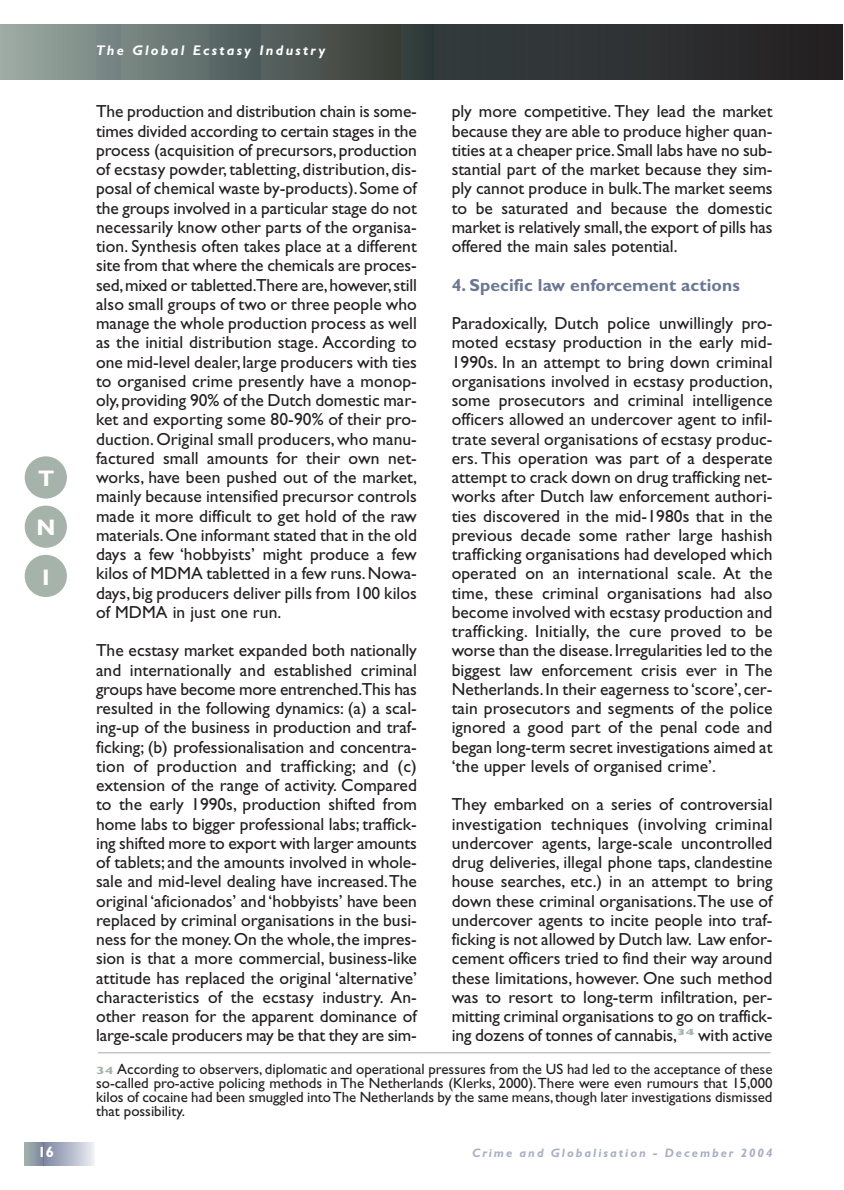
<style>
.page{position:relative;width:844px;height:1190px;background:#fff}
.page>*{position:absolute;margin:0;border:0;box-sizing:border-box;transform-origin:0 0}
.t1{font:700 22.57px/49.4px "Gill Sans";color:#fff;text-align:justify}
.t2{font:17.5px/19.2px "Gill Sans";letter-spacing:-.005em;color:#231f20;text-align:justify}
.t3{font:700 17.5px "Gill Sans";letter-spacing:.005em;color:#6c7794}
.t4{font:14.88px/14px "Gill Sans";color:#231f20;text-align:justify}
.t5{font:700 14.88px "Gill Sans";color:#fff}
.t6{font:italic 700 14px "Gill Sans";letter-spacing:.16em;color:#fff}
.t7{font:italic 700 12.25px "Gill Sans";letter-spacing:.16em;color:#a9afc3}
.s1{font-weight:700;font-size:10.5px;color:#a5b3ab}
</style>
<div class="page">
<div style="left:25px;top:456px;width:42px;height:43px;background:#a5b3ab;border-radius:50%"></div>
<div style="left:25px;top:506px;width:42px;height:42px;background:#a5b3ab;border-radius:50%"></div>
<div style="left:25px;top:555px;width:42px;height:42px;background:#a5b3ab;border-radius:50%"></div>
<div style="left:0;top:25px;width:434px;height:54px;background:linear-gradient(to right,#97a7a2,#2c3330)"></div>
<div style="left:434px;top:25px;width:408px;height:54px;background:linear-gradient(to right,#353d3f,#252122)"></div>
<div style="left:47px;top:1142px;width:47px;height:23px;background:linear-gradient(to right,#838ca7,#ecedf2)"></div>
<svg style="left:25px;top:1142px;width:22px;height:23px"></svg>
<hr style="left:98px;top:1053px;width:672px;height:1px;background:#a2adae">
<p class="t1" style="left:36px;top:456px;width:21px">T N I</p>
<p class="t6" style="left:96px;top:46px;width:231px">The Global Ecstasy Industry</p>
<p class="t2" style="left:96px;top:104px;width:322px">The production and distribution chain is some&shy;times divided according to certain stages in the process (acquisition of precursors,production of ecstasy powder,tabletting,distribution,dis&shy;posal of chemical waste by-products).Some of the groups involved in a particular stage do not necessarily know other parts of the organisa&shy;tion. Synthesis often takes place at a different site from that where the chemicals are proces&shy;sed,mixed or tabletted.There are,however,still also small groups of two or three people who manage the whole production process as well as the initial distribution stage. According to one mid-level dealer,large producers with ties to organised crime presently have a monop&shy;oly,providing 90% of the Dutch domestic mar&shy;ket and exporting some 80-90% of their pro&shy;duction. Original small producers, who manu&shy;factured small amounts for their own net&shy;works, have been pushed out of the market, mainly because intensified precursor controls made it more difficult to get hold of the raw materials.One informant stated that in the old days a few ‘hobbyists’ might produce a few kilos of MDMA tabletted in a few runs.Nowa&shy;days,big producers deliver pills from 100 kilos of MDMA in just one run.</p>
<p class="t2" style="left:96px;top:643px;width:322px">The ecstasy market expanded both nationally and internationally and established criminal groups have become more entrenched.This has resulted in the following dynamics: (a) a scal&shy;ing-up of the business in production and traf&shy;ficking; (b) professionalisation and concentra&shy;tion of production and trafficking; and (c) extension of the range of activity. Compared to the early 1990s, production shifted from home labs to bigger professional labs; traffick&shy;ing shifted more to export with larger amounts of tablets; and the amounts involved in whole&shy;sale and mid-level dealing have increased.The original ‘aficionados’ and ‘hobbyists’ have been replaced by criminal organisations in the busi&shy;ness for the money.On the whole,the impres&shy;sion is that a more commercial, business-like attitude has replaced the original ‘alternative’ characteristics of the ecstasy industry. An&shy;other reason for the apparent dominance of large-scale producers may be that they are sim-</p>
<p class="t2" style="left:451px;top:104px;width:322px">ply more competitive. They lead the market because they are able to produce higher quan&shy;tities at a cheaper price.Small labs have no sub&shy;stantial part of the market because they sim&shy;ply cannot produce in bulk.The market seems to be saturated and because the domestic market is relatively small,the export of pills has offered the main sales potential.</p>
<p class="t3" style="left:451px;top:279px;width:289px">4. Specific law enforcement actions</p>
<p class="t2" style="left:451px;top:315px;width:322px">Paradoxically, Dutch police unwillingly pro&shy;moted ecstasy production in the early mid-1990s. In an attempt to bring down criminal organisations involved in ecstasy production, some prosecutors and criminal intelligence officers allowed an undercover agent to infil&shy;trate several organisations of ecstasy produc&shy;ers. This operation was part of a desperate attempt to crack down on drug trafficking net&shy;works after Dutch law enforcement authori&shy;ties discovered in the mid-1980s that in the previous decade some rather large hashish trafficking organisations had developed which operated on an international scale. At the time, these criminal organisations had also become involved with ecstasy production and trafficking. Initially, the cure proved to be worse than the disease.Irregularities led to the biggest law enforcement crisis ever in The Netherlands.In their eagerness to ‘score’,cer&shy;tain prosecutors and segments of the police ignored a good part of the penal code and began long-term secret investigations aimed at ‘the upper levels of organised crime’.</p>
<p class="t2" style="left:451px;top:797px;width:322px">They embarked on a series of controversial investigation techniques (involving criminal undercover agents, large-scale uncontrolled drug deliveries, illegal phone taps, clandestine house searches, etc.) in an attempt to bring down these criminal organisations.The use of undercover agents to incite people into traf&shy;ficking is not allowed by Dutch law. Law enfor&shy;cement officers tried to find their way around these limitations, however. One such method was to resort to long-term infiltration, per&shy;mitting criminal organisations to go on traffick&shy;ing dozens of tonnes of cannabis,<sup>34</sup> with active</p>
<p class="t4" style="left:96px;top:1064px;width:678px"><span class="s1">34</span> According to observers, diplomatic and operational pressures from the US had led to the acceptance of these so-called pro-active policing methods in The Netherlands (Klerks, 2000).There were even rumours that 15,000 kilos of cocaine had been smuggled into The Netherlands by the same means,though later investigations dismissed that possibility.</p>
<p class="t5" style="left:38px;top:1147px;width:18px">16</p>
<p class="t7" style="left:472px;top:1148px;width:302px">Crime and Globalisation - December 2004</p>
</div>
